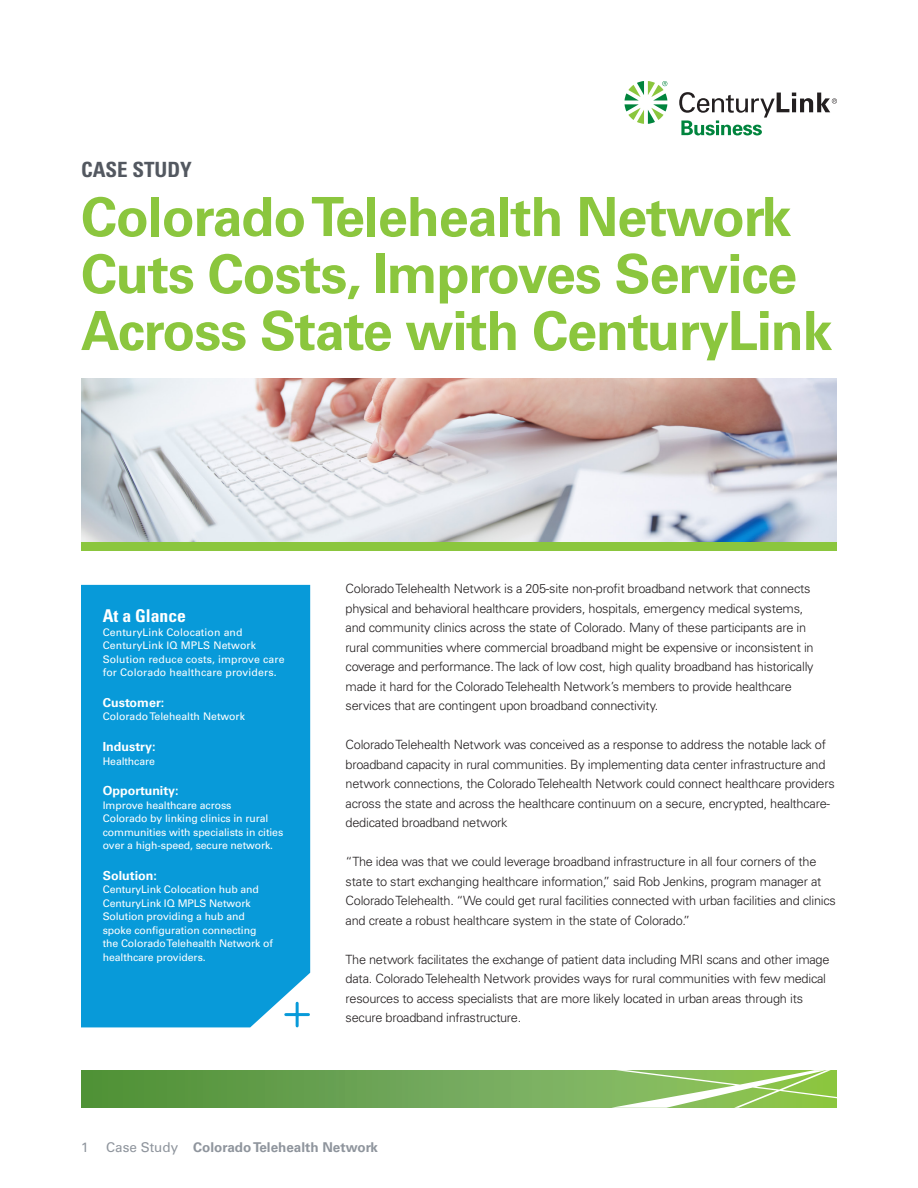
<style>
.page{position:relative;width:918px;height:1188px;background:#fff}
.page>*{position:absolute;margin:0;border:0;box-sizing:border-box;transform-origin:0 0}
.t1{font:700 54px/57px "Univers";letter-spacing:-.02em;color:#8bc63e}
.Doc_Type{font:700 condensed 21px "Univers";color:#535860}
.At_A_Glance{font:700 condensed 17.7px "Univers";color:#fff}
.t2{font:700 13.5px "Univers";color:#8f959d}
.Page_Number{font:13.5px "Univers LT Std";color:#8f959d}
.Body_Copy{font:300 12.75px/19.5px "Univers";letter-spacing:-.02em;color:#231f20}
.Left_Rail_Heading{font:700 12.45px "Univers";color:#fff}
.Left_Rail_Body_Copy{font:10.5px/13.5px "Univers LT Std";letter-spacing:-.01em;color:#fff}
.Left_Rail_Body_Copy-2{font:10.5px/13.5px "Univers LT Std";letter-spacing:.01em;color:#fff}
.s1{font-family:"Univers LT Std";font-weight:400}
</style>
<div class="page">
<svg style="left:81px;top:1070px;width:530px;height:38px"></svg>
<svg style="left:611px;top:1070px;width:226px;height:38px"></svg>
<img style="left:81px;top:378px;width:756px;height:164px">
<div style="left:81px;top:542px;width:756px;height:8px;background:#8bc63e"></div>
<div style="left:81px;top:585px;width:229px;height:442px;background:#089ad9"></div>
<hr style="left:296px;top:1003px;width:3px;height:23px;background:#089ad9">
<hr style="left:286px;top:1013px;width:22px;height:3px;background:#089ad9">
<svg style="left:625px;top:81px;width:42px;height:43px"></svg>
<svg style="left:679px;top:92px;width:158px;height:43px"></svg>
<p class="Doc_Type" style="left:81px;top:156px;width:112px">CASE STUDY</p>
<p class="t1" style="left:81px;top:189px;width:753px">Colorado Telehealth Network<br>Cuts Costs, Improves Service<br>Across State with CenturyLink</p>
<p class="At_A_Glance" style="left:103px;top:605px;width:85px">At a Glance</p>
<p class="Left_Rail_Body_Copy-2" style="left:103px;top:625px;width:183px">CenturyLink Colocation and<br>CenturyLink IQ MPLS Network<br>Solution reduce costs, improve care for Colorado healthcare providers.</p>
<p class="Left_Rail_Heading" style="left:103px;top:695px;width:63px">Customer:</p>
<p class="Left_Rail_Body_Copy" style="left:103px;top:710px;width:144px">Colorado Telehealth Network</p>
<p class="Left_Rail_Heading" style="left:103px;top:739px;width:54px">Industry:</p>
<p class="Left_Rail_Body_Copy" style="left:103px;top:754px;width:54px">Healthcare</p>
<p class="Left_Rail_Heading" style="left:103px;top:784px;width:77px">Opportunity:</p>
<p class="Left_Rail_Body_Copy" style="left:103px;top:798px;width:182px">Improve healthcare across<br>Colorado by linking clinics in rural communities with specialists in cities over a high-speed, secure network.</p>
<p class="Left_Rail_Heading" style="left:103px;top:868px;width:56px">Solution:</p>
<p class="Left_Rail_Body_Copy" style="left:103px;top:883px;width:172px">CenturyLink Colocation hub and<br>CenturyLink IQ MPLS Network<br>Solution providing a hub and spoke configuration connecting the Colorado Telehealth Network of healthcare providers.</p>
<p class="Body_Copy" style="left:346px;top:579px;width:470px">Colorado Telehealth Network is a 205-site non-profit broadband network that connects physical and behavioral healthcare providers, hospitals, emergency medical systems, and community clinics across the state of Colorado. Many of these participants are in rural communities where commercial broadband might be expensive or inconsistent in coverage and performance. The lack of low cost, high quality broadband has historically made it hard for the Colorado Telehealth Network’s members to provide healthcare services that are contingent upon broadband connectivity.</p>
<p class="Body_Copy" style="left:346px;top:735px;width:491px">Colorado Telehealth Network was conceived as a response to address the notable lack of broadband capacity in rural communities. By implementing data center infrastructure and network connections, the Colorado Telehealth Network could connect healthcare providers across the state and across the healthcare continuum on a secure, encrypted, healthcare&shy;dedicated broadband network</p>
<p class="Body_Copy" style="left:346px;top:852px;width:492px">“The idea was that we could leverage broadband infrastructure in all four corners of the state to start exchanging healthcare information,” said Rob Jenkins, program manager at Colorado Telehealth. “We could get rural facilities connected with urban facilities and clinics and create a robust healthcare system in the state of Colorado.”</p>
<p class="Body_Copy" style="left:346px;top:950px;width:485px">The network facilitates the exchange of patient data including MRI scans and other image data. Colorado Telehealth Network provides ways for rural communities with few medical resources to access specialists that are more likely located in urban areas through its secure broadband infrastructure.</p>
<p class="Page_Number" style="left:81px;top:1139px;width:9px">1</p>
<p class="t2" style="left:106px;top:1140px;width:273px"><span class="s1">Case Study</span> Colorado Telehealth Network</p>
</div>
